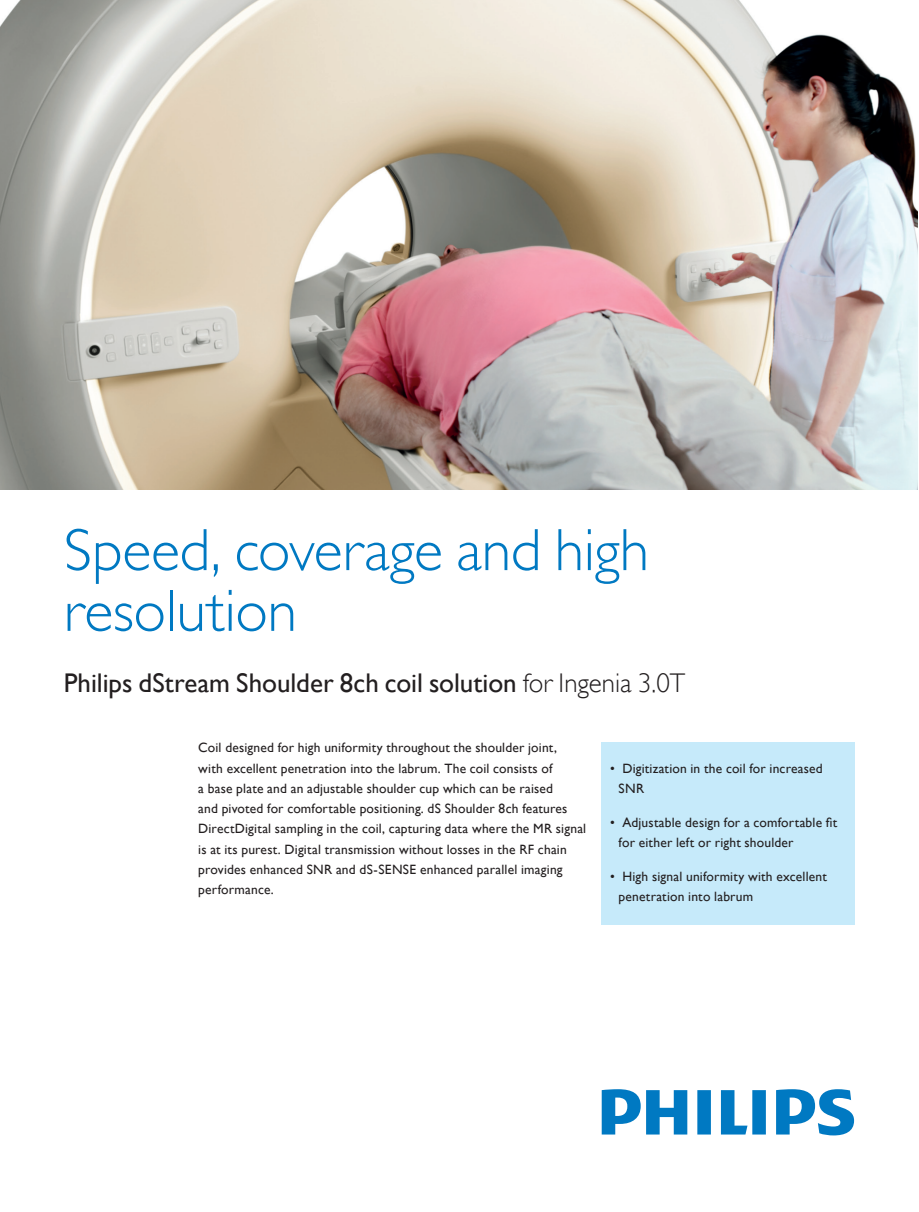
<style>
.page{position:relative;width:919px;height:1212px;background:#fff}
.page>*{position:absolute;margin:0;border:0;box-sizing:border-box;transform-origin:0 0}
.t1{font:60px/60.8px "Gill Sans Alt One WGL Light";letter-spacing:-.005em;color:#0079c2}
.t2{font:27px "Gill Sans Alt One WGL";color:#231f20}
.t3{font:13.5px/20.2px "Gill Sans Alt One WGL";letter-spacing:.015em;color:#231f20}
.s1{font-family:"Gill Sans Alt One WGL Light"}
</style>
<div class="page">
<img style="left:0;top:0;width:917px;height:489px">
<div style="left:601px;top:742px;width:254px;height:182px;background:#c6eafa"></div>
<svg style="left:601px;top:1089px;width:253px;height:46px"></svg>
<h1 class="t1" style="left:64px;top:520px;width:586px">Speed, coverage and high resolution</h1>
<h2 class="t2" style="left:64px;top:664px;width:623px">Philips dStream Shoulder 8ch coil solution <span class="s1">for Ingenia 3.0T</span></h2>
<p class="t3" style="left:198px;top:737px;width:389px">Coil designed for high uniformity throughout the shoulder joint,<br>with excellent penetration into the labrum. The coil consists of<br>a base plate and an adjustable shoulder cup which can be raised<br>and pivoted for comfortable positioning. dS Shoulder 8ch features DirectDigital sampling in the coil, capturing data where the MR signal is at its purest. Digital transmission without losses in the RF chain provides enhanced SNR and dS‑SENSE enhanced parallel imaging performance.</p>
<p class="t3" style="left:618px;top:758px;width:206px;text-indent:-9px">• Digitization in the coil for increased<br>SNR</p>
<p class="t3" style="left:618px;top:812px;width:220px;text-indent:-9px">• Adjustable design for a comfortable fit for either left or right shoulder</p>
<p class="t3" style="left:618px;top:866px;width:210px;text-indent:-9px">• High signal uniformity with excellent penetration into labrum</p>
</div>
